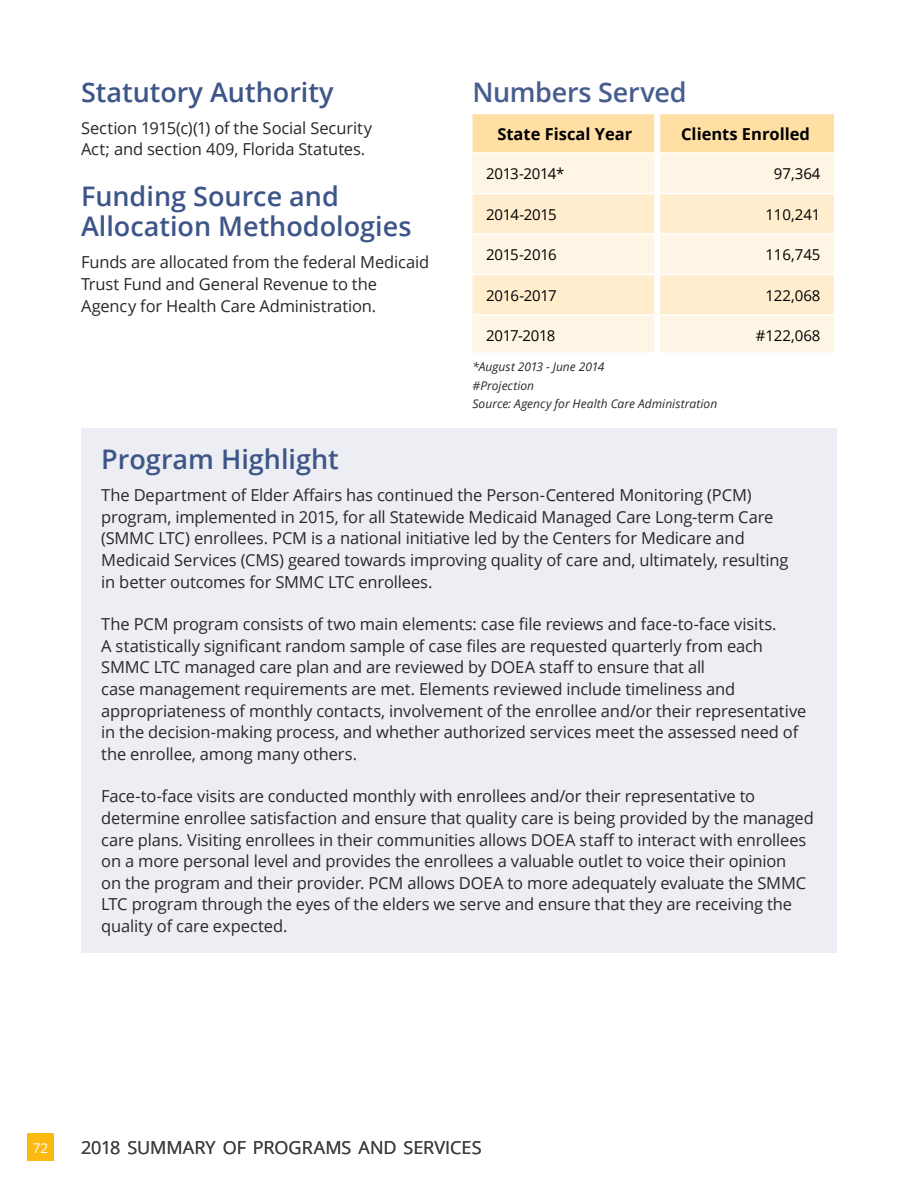
<style>
.page{position:relative;width:918px;height:1188px;background:#fff}
.page>*{position:absolute;margin:0;border:0;box-sizing:border-box;transform-origin:0 0}
.Subhead_18_288{font:600 27px/30px "Open Sans";color:#3d5588}
.Funding_Chart_Subhea{font:600 27px "Open Sans";letter-spacing:-.01em;color:#465d8e}
.t1{font:18px "Open Sans";letter-spacing:-.005em;color:#414042}
.new_body_copy{font:16.5px/21.6px "Open Sans";letter-spacing:-.01em;color:#292829}
.Header_Left{font:700 16.5px "Open Sans";color:#000}
.Header_Right{font:700 16.5px "Open Sans";color:#000}
.Entry_Definition{font:15px "Open Sans";letter-spacing:-.02em;color:#000}
.Entry_Right{font:15px "Open Sans";color:#000}
.t2{font:13.5px "Open Sans";color:#fff}
.Source_Text{font:italic 12px "Open Sans";letter-spacing:.005em;color:#292829}
</style>
<div class="page">
<div style="left:27px;top:1134px;width:27px;height:27px;background:#fdb913"></div>
<div style="left:472px;top:114px;width:362px;height:38px;background:#ffdfa4"></div>
<div style="left:472px;top:154px;width:362px;height:199px;background:#fff5e4"></div>
<svg style="left:472px;top:194px;width:362px;height:120px;background:#ffefd5"></svg>
<div style="left:654px;top:114px;width:6px;height:38px;background:#fff"></div>
<div style="left:654px;top:154px;width:6px;height:39px;background:#fff"></div>
<hr style="left:472px;top:193px;width:185px;height:1px;background:#fff">
<hr style="left:657px;top:193px;width:177px;height:1px;background:#fff">
<div style="left:654px;top:194px;width:6px;height:39px;background:#fff"></div>
<hr style="left:472px;top:233px;width:185px;height:2px;background:#fff">
<hr style="left:657px;top:233px;width:177px;height:2px;background:#fff">
<div style="left:654px;top:235px;width:6px;height:39px;background:#fff"></div>
<hr style="left:472px;top:274px;width:185px;height:1px;background:#fff">
<hr style="left:657px;top:274px;width:177px;height:1px;background:#fff">
<div style="left:654px;top:275px;width:6px;height:39px;background:#fff"></div>
<div style="left:654px;top:316px;width:6px;height:37px;background:#fff"></div>
<hr style="left:472px;top:314px;width:185px;height:2px;background:#fff">
<hr style="left:657px;top:314px;width:177px;height:2px;background:#fff">
<div style="left:81px;top:428px;width:756px;height:524px;background:#eceef3"></div>
<h4 class="Subhead_18_288" style="left:81px;top:76px;width:254px">Statutory Authority</h4>
<p class="new_body_copy" style="left:81px;top:117px;width:293px">Section 1915(c)(1) of the Social Security<br>Act; and section 409, Florida Statutes.</p>
<h4 class="Subhead_18_288" style="left:81px;top:181px;width:332px">Funding Source and<br>Allocation Methodologies</h4>
<p class="new_body_copy" style="left:81px;top:251px;width:350px">Funds are allocated from the federal Medicaid<br>Trust Fund and General Revenue to the<br>Agency for Health Care Administration.</p>
<h3 class="Funding_Chart_Subhea" style="left:472px;top:73px;width:216px">Numbers Served</h3>
<h3 class="Header_Left" style="left:497px;top:122px;width:136px">State Fiscal Year</h3>
<h3 class="Header_Right" style="left:681px;top:122px;width:130px">Clients Enrolled</h3>
<p class="Entry_Definition" style="left:486px;top:163px;width:80px">2013-2014*</p>
<h3 class="Entry_Right" style="left:774px;top:163px;width:48px">97,364</h3>
<p class="Entry_Definition" style="left:486px;top:204px;width:72px">2014-2015</p>
<h3 class="Entry_Right" style="left:765px;top:204px;width:57px">110,241</h3>
<p class="Entry_Definition" style="left:486px;top:244px;width:72px">2015-2016</p>
<h3 class="Entry_Right" style="left:765px;top:244px;width:57px">116,745</h3>
<p class="Entry_Definition" style="left:486px;top:285px;width:72px">2016-2017</p>
<h3 class="Entry_Right" style="left:765px;top:285px;width:57px">122,068</h3>
<p class="Entry_Definition" style="left:486px;top:325px;width:71px">2017-2018</p>
<h3 class="Entry_Right" style="left:756px;top:325px;width:66px">#122,068</h3>
<p class="Source_Text" style="left:472px;top:359px;width:133px">*August 2013 - June 2014</p>
<p class="Source_Text" style="left:472px;top:377px;width:63px">#Projection</p>
<p class="Source_Text" style="left:472px;top:395px;width:246px">Source: Agency for Health Care Administration</p>
<h4 class="Subhead_18_288" style="left:101px;top:444px;width:239px">Program Highlight</h4>
<p class="new_body_copy" style="left:101px;top:484px;width:689px">The Department of Elder Affairs has continued the Person-Centered Monitoring (PCM) program, implemented in 2015, for all Statewide Medicaid Managed Care Long-term Care (SMMC LTC) enrollees. PCM is a national initiative led by the Centers for Medicare and Medicaid Services (CMS) geared towards improving quality of care and, ultimately, resulting in better outcomes for SMMC LTC enrollees.</p>
<p class="new_body_copy" style="left:101px;top:613px;width:707px">The PCM program consists of two main elements: case file reviews and face-to-face visits.<br>A statistically significant random sample of case files are requested quarterly from each SMMC LTC managed care plan and are reviewed by DOEA staff to ensure that all<br>case management requirements are met. Elements reviewed include timeliness and appropriateness of monthly contacts, involvement of the enrollee and/or their representative in the decision-making process, and whether authorized services meet the assessed need of the enrollee, among many others.</p>
<p class="new_body_copy" style="left:101px;top:785px;width:714px">Face-to-face visits are conducted monthly with enrollees and/or their representative to determine enrollee satisfaction and ensure that quality care is being provided by the managed care plans. Visiting enrollees in their communities allows DOEA staff to interact with enrollees on a more personal level and provides the enrollees a valuable outlet to voice their opinion<br>on the program and their provider. PCM allows DOEA to more adequately evaluate the SMMC LTC program through the eyes of the elders we serve and ensure that they are receiving the quality of care expected.</p>
<p class="t2" style="left:33px;top:1139px;width:17px">72</p>
<p class="t1" style="left:81px;top:1136px;width:402px">2018 SUMMARY OF PROGRAMS AND SERVICES</p>
</div>
